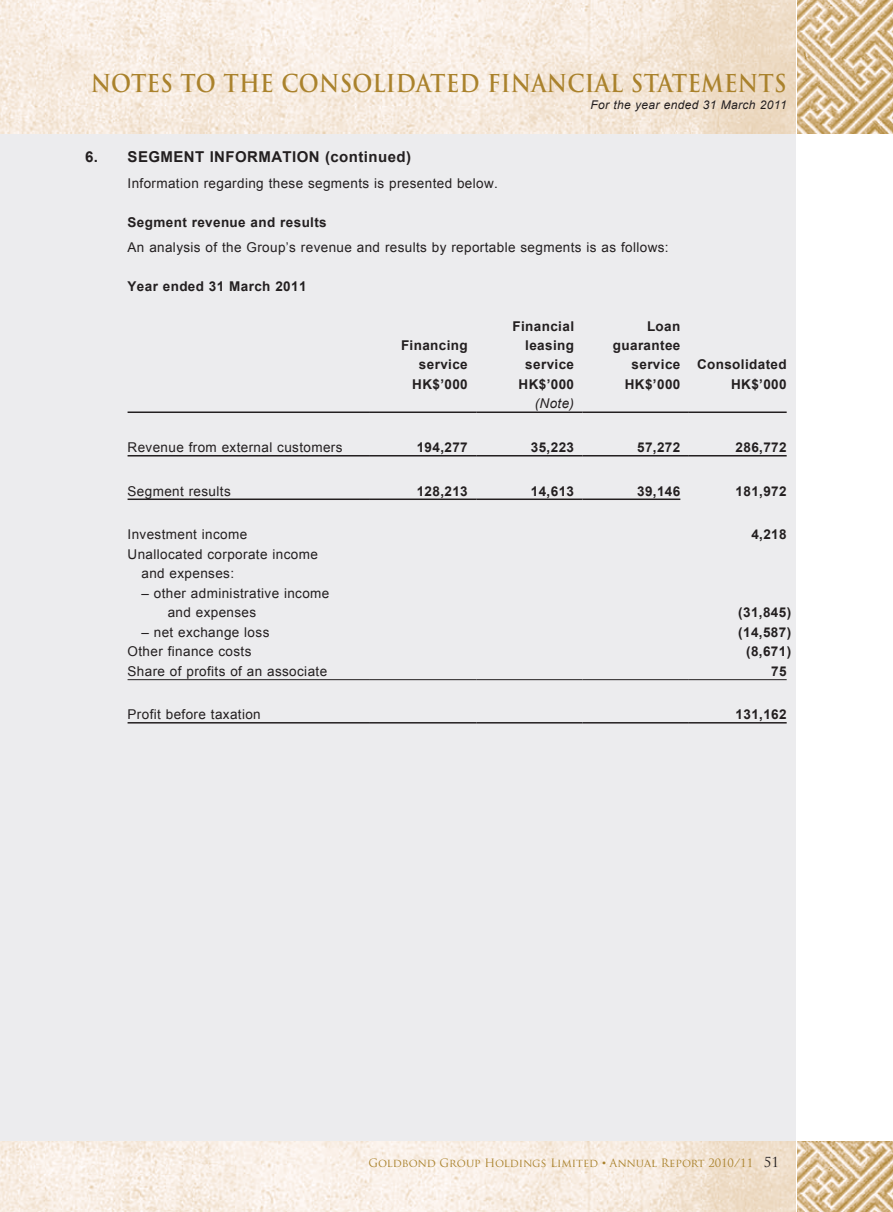
<style>
.page{position:relative;width:893px;height:1212px;background:#fff}
.page>*{position:absolute;margin:0;border:0;box-sizing:border-box;transform-origin:0 0}
.t1{font:700 24px "Trajan Pro";letter-spacing:.01em;color:#aa822c;scale:.9 1}
.t2{font:700 15px "Arial";letter-spacing:.03em;color:#231f20}
.t3{font:13.5px/19.5px "Arial";letter-spacing:.03em;color:#231f20}
.t4{font:700 13.5px "Arial";letter-spacing:.03em;color:#231f20}
.t5{font:italic 13.5px "Arial";color:#231f20}
.t6{font:italic 12px "Arial";letter-spacing:.03em;color:#231f20}
.t7{font:11.25px "Trajan Pro";color:#aa822c}
.s1{font-family:"Arial"}
.s2{font-size:13.5px;color:#231f20}
</style>
<div class="page">
<img style="left:0;top:1141px;width:795px;height:71px">
<img style="left:0;top:0;width:795px;height:134px">
<img style="left:797px;top:0;width:96px;height:134px">
<img style="left:797px;top:1141px;width:96px;height:71px">
<div style="left:0;top:135px;width:795px;height:1006px;background:#ececee"></div>
<hr style="left:128px;top:411px;width:242px;height:2px;background:#231f20">
<hr style="left:370px;top:411px;width:106px;height:2px;background:#231f20">
<hr style="left:476px;top:411px;width:107px;height:2px;background:#231f20">
<hr style="left:583px;top:411px;width:106px;height:2px;background:#231f20">
<hr style="left:689px;top:411px;width:98px;height:2px;background:#231f20">
<hr style="left:128px;top:455px;width:242px;height:1px;background:#231f20">
<hr style="left:370px;top:455px;width:106px;height:1px;background:#231f20">
<hr style="left:476px;top:455px;width:107px;height:1px;background:#231f20">
<hr style="left:583px;top:455px;width:106px;height:1px;background:#231f20">
<hr style="left:689px;top:455px;width:98px;height:1px;background:#231f20">
<hr style="left:128px;top:498px;width:242px;height:2px;background:#231f20">
<hr style="left:370px;top:498px;width:106px;height:2px;background:#231f20">
<hr style="left:476px;top:498px;width:107px;height:2px;background:#231f20">
<hr style="left:583px;top:498px;width:97px;height:2px;background:#231f20">
<hr style="left:128px;top:679px;width:242px;height:1px;background:#231f20">
<hr style="left:370px;top:679px;width:106px;height:1px;background:#231f20">
<hr style="left:476px;top:679px;width:107px;height:1px;background:#231f20">
<hr style="left:583px;top:679px;width:106px;height:1px;background:#231f20">
<hr style="left:689px;top:679px;width:98px;height:1px;background:#231f20">
<hr style="left:128px;top:722px;width:242px;height:1px;background:#231f20">
<hr style="left:370px;top:722px;width:106px;height:1px;background:#231f20">
<hr style="left:476px;top:722px;width:107px;height:1px;background:#231f20">
<hr style="left:583px;top:722px;width:106px;height:1px;background:#231f20">
<hr style="left:689px;top:722px;width:98px;height:1px;background:#231f20">
<h1 class="t1" style="left:91px;top:69px;width:775px">NOTES TO THE CONSOLIDATED FINANCIAL STATEMENTS</h1>
<p class="t6" style="left:590px;top:97px;width:198px">For the year ended 31 March 2011</p>
<p class="t2" style="left:85px;top:147px;width:327px">6. SEGMENT INFORMATION (continued)</p>
<p class="t3" style="left:128px;top:173px;width:372px">Information regarding these segments is presented below.</p>
<p class="t4" style="left:128px;top:213px;width:201px">Segment revenue and results</p>
<p class="t3" style="left:128px;top:238px;width:543px">An analysis of the Group’s revenue and results by reportable segments is as follows:</p>
<p class="t4" style="left:128px;top:278px;width:180px">Year ended 31 March 2011</p>
<p class="t4" style="left:512px;top:317px;width:63px">Financial</p>
<p class="t4" style="left:647px;top:317px;width:35px">Loan</p>
<p class="t4" style="left:401px;top:336px;width:68px">Financing</p>
<p class="t4" style="left:525px;top:336px;width:50px">leasing</p>
<p class="t4" style="left:613px;top:336px;width:69px">guarantee</p>
<p class="t4" style="left:419px;top:356px;width:50px">service</p>
<p class="t4" style="left:525px;top:356px;width:50px">service</p>
<p class="t4" style="left:632px;top:356px;width:157px">service Consolidated</p>
<p class="t4" style="left:412px;top:375px;width:57px">HK$’000</p>
<p class="t4" style="left:518px;top:375px;width:57px">HK$’000</p>
<p class="t4" style="left:625px;top:375px;width:57px">HK$’000</p>
<p class="t4" style="left:731px;top:375px;width:57px">HK$’000</p>
<p class="t5" style="left:535px;top:395px;width:41px">(Note)</p>
<p class="t3" style="left:128px;top:438px;width:217px">Revenue from external customers</p>
<p class="t4" style="left:417px;top:438px;width:53px">194,277</p>
<p class="t4" style="left:531px;top:438px;width:45px">35,223</p>
<p class="t4" style="left:637px;top:438px;width:45px">57,272</p>
<p class="t4" style="left:736px;top:438px;width:53px">286,772</p>
<p class="t3" style="left:128px;top:481px;width:105px">Segment results</p>
<p class="t4" style="left:417px;top:482px;width:53px">128,213</p>
<p class="t4" style="left:531px;top:482px;width:45px">14,613</p>
<p class="t4" style="left:637px;top:482px;width:45px">39,146</p>
<p class="t4" style="left:736px;top:482px;width:53px">181,972</p>
<p class="t3" style="left:128px;top:525px;width:121px">Investment income</p>
<p class="t4" style="left:751px;top:525px;width:37px">4,218</p>
<p class="t3" style="left:141px;top:544px;width:178px;text-indent:-14px">Unallocated corporate income and expenses:</p>
<p class="t3" style="left:168px;top:583px;width:163px;text-indent:-26px">– other administrative income and expenses</p>
<p class="t4" style="left:738px;top:603px;width:54px">(31,845)</p>
<p class="t3" style="left:141px;top:622px;width:129px">– net exchange loss</p>
<p class="t4" style="left:738px;top:623px;width:54px">(14,587)</p>
<p class="t3" style="left:128px;top:642px;width:125px">Other finance costs</p>
<p class="t4" style="left:746px;top:642px;width:47px">(8,671)</p>
<p class="t3" style="left:128px;top:661px;width:201px">Share of profits of an associate</p>
<p class="t4" style="left:771px;top:662px;width:17px">75</p>
<p class="t3" style="left:128px;top:705px;width:135px">Profit before taxation</p>
<p class="t4" style="left:736px;top:705px;width:53px">131,162</p>
<p class="t7" style="left:368px;top:1155px;width:412px">Goldbond Group Holdings Limited <span class="s1">•</span> Annual Report 2010/11 <span class="s2">51</span></p>
</div>
